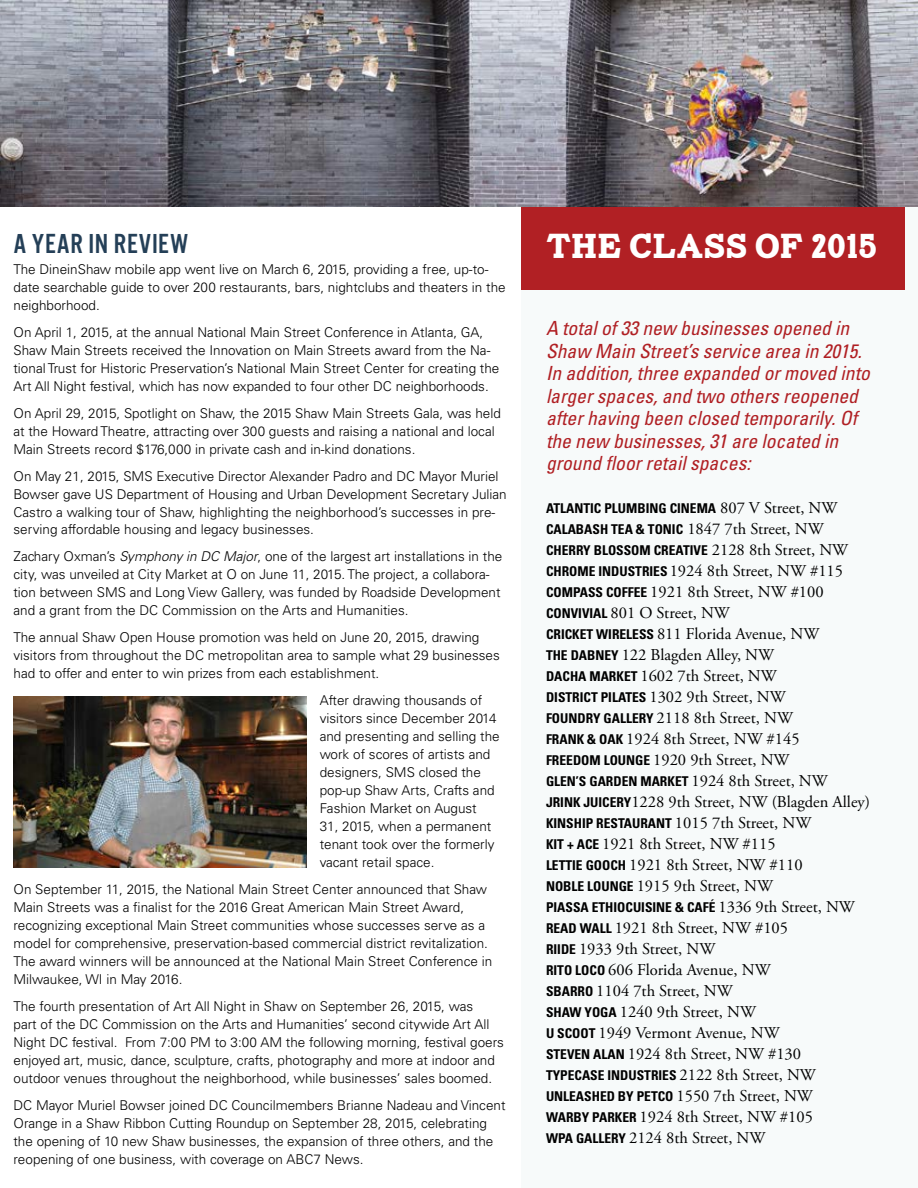
<style>
.page{position:relative;width:918px;height:1188px;background:#fff}
.page>*{position:absolute;margin:0;border:0;box-sizing:border-box;transform-origin:0 0}
.t1{font:34.5px "Carton";letter-spacing:-.02em;color:#fff}
.t2{font:28.5px "Alternate Got No 3 D";letter-spacing:.03em;color:#243f57}
.t3{font:italic condensed 19.5px/22.5px "Univers";color:#b01f23}
.t4{font:16.5px/21px "Adobe Garamond Pro";color:#000}
.t5{font:300 13.5px/18px "Univers";color:#000}
.t6{font:700 condensed 13.5px/21px "Univers";color:#000}
.s1{font-style:italic}
.s2{font-family:"Adobe Garamond Pro";font-weight:400;font-stretch:normal;font-size:16.5px}
.s3{font-family:"Univers";font-weight:700;font-stretch:condensed;font-size:13.5px}
</style>
<div class="page">
<img style="left:0;top:0;width:918px;height:207px">
<img style="left:14px;top:697px;width:292px;height:170px">
<div style="left:521px;top:207px;width:397px;height:981px;background:#f7fafa"></div>
<div style="left:521px;top:207px;width:383px;height:82px;background:#b12024"></div>
<h2 class="t2" style="left:14px;top:234px;width:176px">A YEAR IN REVIEW</h2>
<p class="t5" style="left:14px;top:260px;width:494px">The DineinShaw mobile app went live on March 6, 2015, providing a free, up-to&shy;date searchable guide to over 200 restaurants, bars, nightclubs and theaters in the neighborhood.</p>
<p class="t5" style="left:14px;top:323px;width:487px">On April 1, 2015, at the annual National Main Street Conference in Atlanta, GA, Shaw Main Streets received the Innovation on Main Streets award from the Na&shy;tional Trust for Historic Preservation’s National Main Street Center for creating the Art All Night festival, which has now expanded to four other DC neighborhoods.</p>
<p class="t5" style="left:14px;top:404px;width:489px">On April 29, 2015, Spotlight on Shaw, the 2015 Shaw Main Streets Gala, was held at the Howard Theatre, attracting over 300 guests and raising a national and local<br>Main Streets record $176,000 in private cash and in-kind donations.</p>
<p class="t5" style="left:14px;top:467px;width:495px">On May 21, 2015, SMS Executive Director Alexander Padro and DC Mayor Muriel Bowser gave US Department of Housing and Urban Development Secretary Julian Castro a walking tour of Shaw, highlighting the neighborhood’s successes in pre&shy;serving affordable housing and legacy businesses.</p>
<p class="t5" style="left:14px;top:548px;width:490px">Zachary Oxman’s <span class="s1">Symphony in DC Major</span>, one of the largest art installations in the city, was unveiled at City Market at O on June 11, 2015. The project, a collabora&shy;tion between SMS and Long View Gallery, was funded by Roadside Development and a grant from the DC Commission on the Arts and Humanities.</p>
<p class="t5" style="left:14px;top:629px;width:488px">The annual Shaw Open House promotion was held on June 20, 2015, drawing visitors from throughout the DC metropolitan area to sample what 29 businesses had to offer and enter to win prizes from each establishment.</p>
<p class="t5" style="left:320px;top:692px;width:182px">After drawing thousands of visitors since December 2014 and presenting and selling the work of scores of artists and designers, SMS closed the pop-up Shaw Arts, Crafts and<br>Fashion Market on August<br>31, 2015, when a permanent tenant took over the formerly vacant retail space.</p>
<p class="t5" style="left:14px;top:881px;width:480px">On September 11, 2015, the National Main Street Center announced that Shaw Main Streets was a finalist for the 2016 Great American Main Street Award, recognizing exceptional Main Street communities whose successes serve as a model for comprehensive, preservation-based commercial district revitalization.<br>The award winners will be announced at the National Main Street Conference in Milwaukee, WI in May 2016.</p>
<p class="t5" style="left:14px;top:998px;width:492px">The fourth presentation of Art All Night in Shaw on September 26, 2015, was<br>part of the DC Commission on the Arts and Humanities’ second citywide Art All Night DC festival. From 7:00 PM to 3:00 AM the following morning, festival goers enjoyed art, music, dance, sculpture, crafts, photography and more at indoor and outdoor venues throughout the neighborhood, while businesses’ sales boomed.</p>
<p class="t5" style="left:14px;top:1097px;width:494px">DC Mayor Muriel Bowser joined DC Councilmembers Brianne Nadeau and Vincent Orange in a Shaw Ribbon Cutting Roundup on September 28, 2015, celebrating the opening of 10 new Shaw businesses, the expansion of three others, and the reopening of one business, with coverage on ABC7 News.</p>
<h1 class="t1" style="left:546px;top:232px;width:334px">THE CLASS OF 2015</h1>
<p class="t3" style="left:546px;top:317px;width:325px">A total of 33 new businesses opened in Shaw Main Street’s service area in 2015.<br>In addition, three expanded or moved into larger spaces, and two others reopened after having been closed temporarily. Of the new businesses, 31 are located in ground floor retail spaces:</p>
<p class="t6" style="left:546px;top:497px;width:304px">ATLANTIC PLUMBING CINEMA <span class="s2">807 V Street, NW<br></span>CALABASH TEA &amp; TONIC <span class="s2">1847 7th Street, NW<br></span>CHERRY BLOSSOM CREATIVE <span class="s2">2128 8th Street, NW</span></p>
<p class="t4" style="left:546px;top:561px;width:299px"><span class="s3">CHROME INDUSTRIES</span> 1924 8th Street, NW #115<br><span class="s3">COMPASS COFFEE</span> 1921 8th Street, NW #100<br><span class="s3">CONVIVIAL</span> 801 O Street, NW<br><span class="s3">CRICKET WIRELESS</span> 811 Florida Avenue, NW <span class="s3">THE DABNEY</span> 122 Blagden Alley, NW<br><span class="s3">DACHA MARKET</span> 1602 7th Street, NW<br><span class="s3">DISTRICT PILATES</span> 1302 9th Street, NW <span class="s3">FOUNDRY GALLERY</span> 2118 8th Street, NW<br><span class="s3">FRANK &amp; OAK</span> 1924 8th Street, NW #145<br><span class="s3">FREEDOM LOUNGE</span> 1920 9th Street, NW</p>
<p class="t6" style="left:546px;top:770px;width:283px">GLEN’S GARDEN MARKET <span class="s2">1924 8th Street, NW</span></p>
<p class="t4" style="left:546px;top:792px;width:326px"><span class="s3">JRINK JUICERY</span>1228 9th Street, NW (Blagden Alley)</p>
<p class="t6" style="left:546px;top:812px;width:267px">KINSHIP RESTAURANT <span class="s2">1015 7th Street, NW</span></p>
<p class="t4" style="left:546px;top:834px;width:258px"><span class="s3">KIT + ACE</span> 1921 8th Street, NW #115<br><span class="s3">LETTIE GOOCH</span> 1921 8th Street, NW #110<br><span class="s3">NOBLE LOUNGE</span> 1915 9th Street, NW</p>
<p class="t6" style="left:546px;top:896px;width:310px">PIASSA ETHIOCUISINE &amp; CAFÉ <span class="s2">1336 9th Street, NW</span></p>
<p class="t4" style="left:546px;top:918px;width:257px"><span class="s3">READ WALL</span> 1921 8th Street, NW #105<br><span class="s3">RIIDE</span> 1933 9th Street, NW<br><span class="s3">RITO LOCO</span> 606 Florida Avenue, NW<br><span class="s3">SBARRO</span> 1104 7th Street, NW<br><span class="s3">SHAW YOGA</span> 1240 9th Street, NW<br><span class="s3">U SCOOT</span> 1949 Vermont Avenue, NW<br><span class="s3">STEVEN ALAN</span> 1924 8th Street, NW #130</p>
<p class="t6" style="left:546px;top:1064px;width:271px">TYPECASE INDUSTRIES <span class="s2">2122 8th Street, NW<br></span>UNLEASHED BY PETCO <span class="s2">1550 7th Street, NW</span></p>
<p class="t4" style="left:546px;top:1107px;width:268px"><span class="s3">WARBY PARKER</span> 1924 8th Street, NW #105<br><span class="s3">WPA GALLERY</span> 2124 8th Street, NW</p>
</div>
